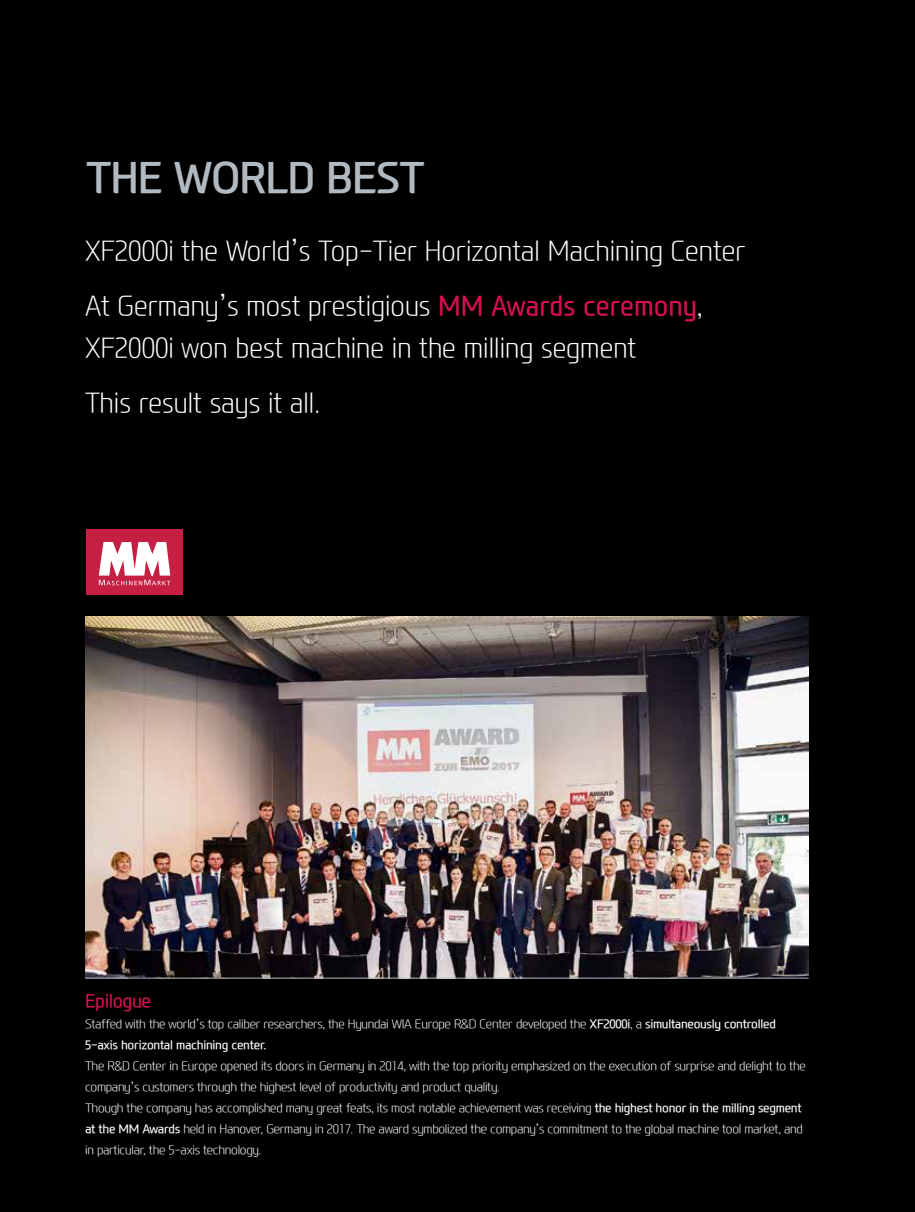
<style>
.page{position:relative;width:915px;height:1212px;background:#fff}
.page>*{position:absolute;margin:0;border:0;box-sizing:border-box;transform-origin:0 0}
.t1{font:700 42px "Modern H";letter-spacing:-.025em;color:#b1bac0}
.t2{font:300 27px/54.8px "Modern H Eco";color:#fff;scale:.95 1}
.t3{font:500 18px "Modern H";letter-spacing:-.025em;color:#d70f52}
.t4{font:300 12px/21px "Modern H Eco";letter-spacing:-.025em;color:#fff}
.t5{font:500 12px "Modern H";letter-spacing:-.025em;color:#fff}
.s1{font-family:"Modern H";font-weight:500;color:#d70f52}
.s2{font-family:"Modern H";font-weight:500}
</style>
<div class="page">
<div style="left:0;top:0;width:914px;height:1212px;background:#000"></div>
<img style="left:85px;top:617px;width:723px;height:361px">
<div style="left:86px;top:529px;width:97px;height:66px;background:#c51f44"></div>
<svg style="left:99px;top:542px;width:71px;height:43px"></svg>
<hr style="left:85px;top:978px;width:723px;height:1px;background:#b1bac0">
<h1 class="t1" style="left:86px;top:148px;width:340px">THE WORLD BEST</h1>
<h2 class="t2" style="left:85px;top:223px;width:696px">XF2000i the World’s Top-Tier Horizontal Machining Center<br>At Germany’s most prestigious <span class="s1">MM Awards ceremony</span>,</h2>
<h2 class="t2" style="left:85px;top:320px;width:581px">XF2000i won best machine in the milling segment<br>This result says it all.</h2>
<h3 class="t3" style="left:85px;top:988px;width:68px">Epilogue</h3>
<p class="t4" style="left:85px;top:1013px;width:692px">Staffed with the world’s top caliber researchers, the Hyundai WIA Europe R&amp;D Center developed the <span class="s2">XF2000i</span>, a <span class="s2">simultaneously controlled</span></p>
<p class="t5" style="left:85px;top:1037px;width:183px">5-axis horizontal machining center.</p>
<p class="t4" style="left:85px;top:1055px;width:722px">The R&amp;D Center in Europe opened its doors in Germany in 2014, with the top priority emphasized on the execution of surprise and delight to the company’s customers through the highest level of productivity and product quality.<br>Though the company has accomplished many great feats, its most notable achievement was receiving <span class="s2">the highest honor in the milling segment at the MM Awards</span> held in Hanover, Germany in 2017. The award symbolized the company’s commitment to the global machine tool market, and in particular, the 5-axis technology.</p>
</div>
